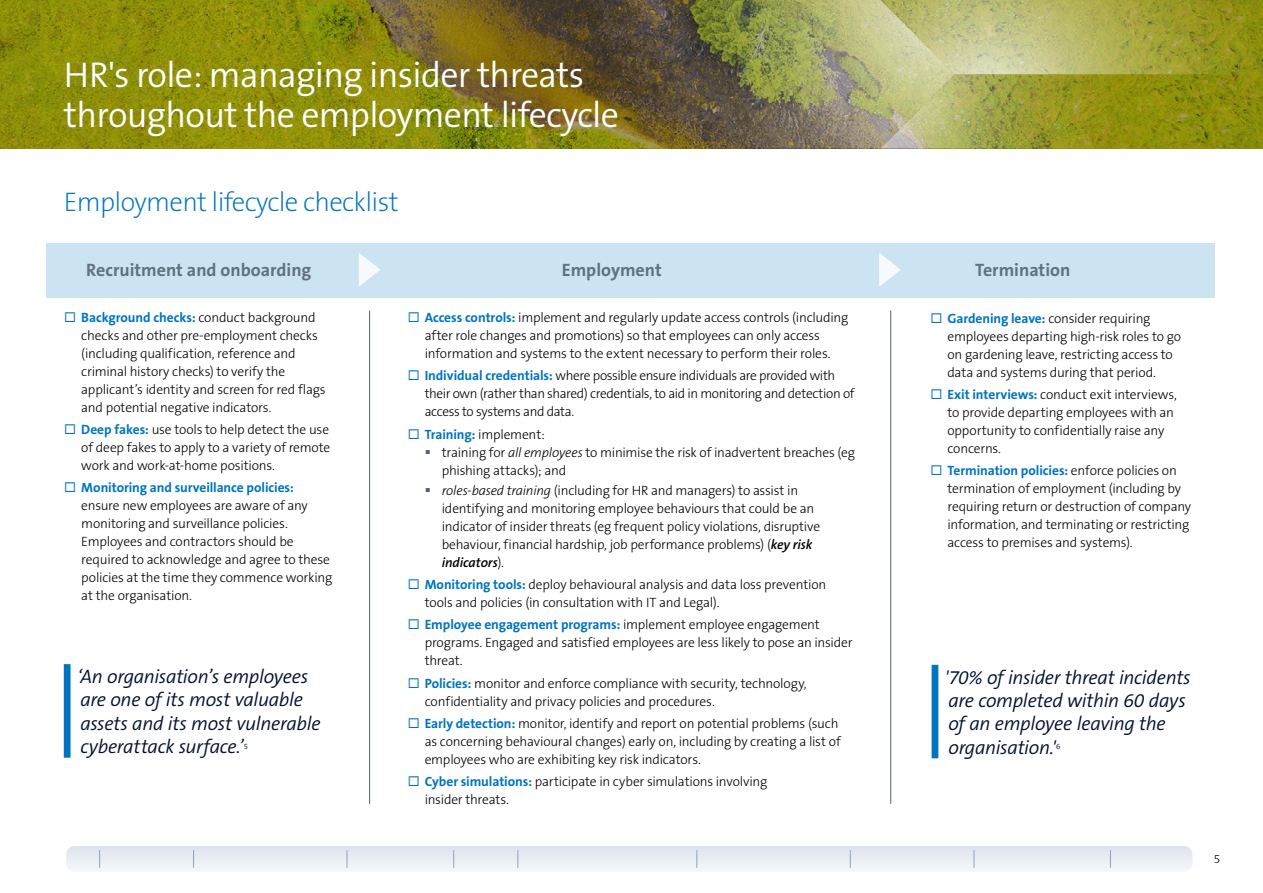
<style>
.page{position:relative;width:1263px;height:893px;background:#fff}
.page>*{position:absolute;margin:0;border:0;box-sizing:border-box;transform-origin:0 0}
.t1{font:300 36px/40.5px "The Sans B W4";letter-spacing:-.02em;color:#fff}
.t2{font:200 27px "The Sans B W2";letter-spacing:-.025em;color:#0074bf}
.t3{font:italic 300 19.5px/23.4px "The Sans B W4";letter-spacing:-.015em;color:#000e2f}
.t4{font:700 18px "The Sans B W7";color:#63717e}
.t5{font:300 13.5px/18px "The Sans B W3";letter-spacing:-.015em;color:#000}
.t6{font:700 13.5px "The Sans B W7";letter-spacing:-.005em;color:#0074bf}
.t7{font:italic 600 13.5px "The Sans B W6";letter-spacing:-.005em;color:#000}
.t8{font:300 12px "The Sans B W3";color:#000}
.t9{font:300 7.8px "The Sans B W4";color:#000e2f}
.s1{font-family:"The Sans B W3";font-weight:300;color:#000}
.s2{font-family:"The Sans B W7";font-weight:700;color:#0074bf}
.s3{font-style:italic}
.s4{font-family:"The Sans B W6";font-weight:600;font-style:italic}
.s5{font-family:"The Sans B W3";font-weight:300;font-style:normal}
</style>
<div class="page">
<svg style="left:0;top:0;width:423px;height:148px;background:#8c8c0b"></svg>
<img style="left:423px;top:0;width:457px;height:149px">
<img style="left:880px;top:0;width:383px;height:149px">
<div style="left:47px;top:243px;width:1168px;height:54px;background:#cce3f2"></div>
<svg style="left:359px;top:253px;width:21px;height:33px"></svg>
<svg style="left:879px;top:253px;width:22px;height:34px"></svg>
<hr style="left:369px;top:311px;width:1px;height:493px;background:#526170">
<hr style="left:890px;top:311px;width:1px;height:493px;background:#526170">
<div style="left:64px;top:664px;width:7px;height:94px;background:#0074bf"></div>
<div style="left:932px;top:665px;width:6px;height:93px;background:#0074bf"></div>
<svg style="left:66px;top:846px;width:1126px;height:24px"></svg>
<h1 class="t1" style="left:64px;top:55px;width:557px">HR's role: managing insider threats throughout the employment lifecycle</h1>
<h2 class="t2" style="left:64px;top:185px;width:336px">Employment lifecycle checklist</h2>
<h3 class="t4" style="left:86px;top:259px;width:227px">Recruitment and onboarding</h3>
<p class="t6" style="left:81px;top:309px;width:236px">Background checks: <span class="s1">conduct background</span></p>
<p class="t5" style="left:81px;top:326px;width:246px">checks and other pre-employment checks (including qualification, reference and criminal history checks) to verify the applicant’s identity and screen for red flags and potential negative indicators.</p>
<p class="t5" style="left:81px;top:421px;width:251px;text-align:justify"><span class="s2">Deep fakes:</span> use tools to help detect the use of deep fakes to apply to a variety of remote work and work-at-home positions.</p>
<p class="t6" style="left:81px;top:479px;width:214px">Monitoring and surveillance policies:</p>
<p class="t5" style="left:81px;top:497px;width:252px">ensure new employees are aware of any monitoring and surveillance policies.<br>Employees and contractors should be required to acknowledge and agree to these policies at the time they commence working at the organisation.</p>
<h3 class="t3" style="left:77px;top:665px;width:245px">‘An organisation’s employees are one of its most valuable assets and its most vulnerable cyberattack surface.’</h3>
<p class="t9" style="left:244px;top:741px;width:6px">5</p>
<h3 class="t4" style="left:562px;top:259px;width:101px">Employment</h3>
<p class="t5" style="left:425px;top:309px;width:425px"><span class="s2">Access controls:</span> implement and regularly update access controls (including after role changes and promotions) so that employees can only access information and systems to the extent necessary to perform their roles.</p>
<p class="t5" style="left:425px;top:367px;width:431px"><span class="s2">Individual credentials:</span> where possible ensure individuals are provided with their own (rather than shared) credentials, to aid in monitoring and detection of access to systems and data.</p>
<p class="t5" style="left:442px;top:425px;width:415px;text-indent:-17px"><span class="s2">Training:</span> implement:<br>training for <span class="s3">all employees</span> to minimise the risk of inadvertent breaches (eg phishing attacks); and</p>
<p class="t5" style="left:442px;top:481px;width:380px"><span class="s3">roles-based training</span> (including for HR and managers) to assist in identifying and monitoring employee behaviours that could be an indicator of insider threats (eg frequent policy violations, disruptive behaviour, financial hardship, job performance problems) (<span class="s4">key risk</span></p>
<p class="t7" style="left:442px;top:554px;width:64px">indicators<span class="s5">).</span></p>
<p class="t5" style="left:425px;top:576px;width:403px"><span class="s2">Monitoring tools:</span> deploy behavioural analysis and data loss prevention tools and policies (in consultation with IT and Legal).</p>
<p class="t6" style="left:425px;top:616px;width:397px">Employee engagement programs: <span class="s1">implement employee engagement</span></p>
<p class="t5" style="left:425px;top:634px;width:429px">programs. Engaged and satisfied employees are less likely to pose an insider threat.</p>
<p class="t5" style="left:425px;top:674px;width:383px"><span class="s2">Policies:</span> monitor and enforce compliance with security, technology, confidentiality and privacy policies and procedures.</p>
<p class="t5" style="left:425px;top:714px;width:417px"><span class="s2">Early detection:</span> monitor, identify and report on potential problems (such as concerning behavioural changes) early on, including by creating a list of employees who are exhibiting key risk indicators.</p>
<p class="t5" style="left:425px;top:773px;width:344px"><span class="s2">Cyber simulations:</span> participate in cyber simulations involving insider threats.</p>
<h3 class="t4" style="left:975px;top:259px;width:97px">Termination</h3>
<p class="t5" style="left:947px;top:309px;width:235px"><span class="s2">Gardening leave:</span> consider requiring employees departing high-risk roles to go on gardening leave, restricting access to data and systems during that period.</p>
<p class="t5" style="left:947px;top:386px;width:231px"><span class="s2">Exit interviews:</span> conduct exit interviews, to provide departing employees with an opportunity to confidentially raise any concerns.</p>
<p class="t6" style="left:947px;top:462px;width:231px">Termination policies: <span class="s1">enforce policies on</span></p>
<p class="t5" style="left:947px;top:480px;width:245px">termination of employment (including by requiring return or destruction of company information, and terminating or restricting access to premises and systems).</p>
<h3 class="t3" style="left:945px;top:666px;width:247px">'70% of insider threat incidents are completed within 60 days of an employee leaving the organisation.'</h3>
<p class="t9" style="left:1056px;top:742px;width:6px">6</p>
<p class="t8" style="left:1214px;top:852px;width:8px">5</p>
</div>
